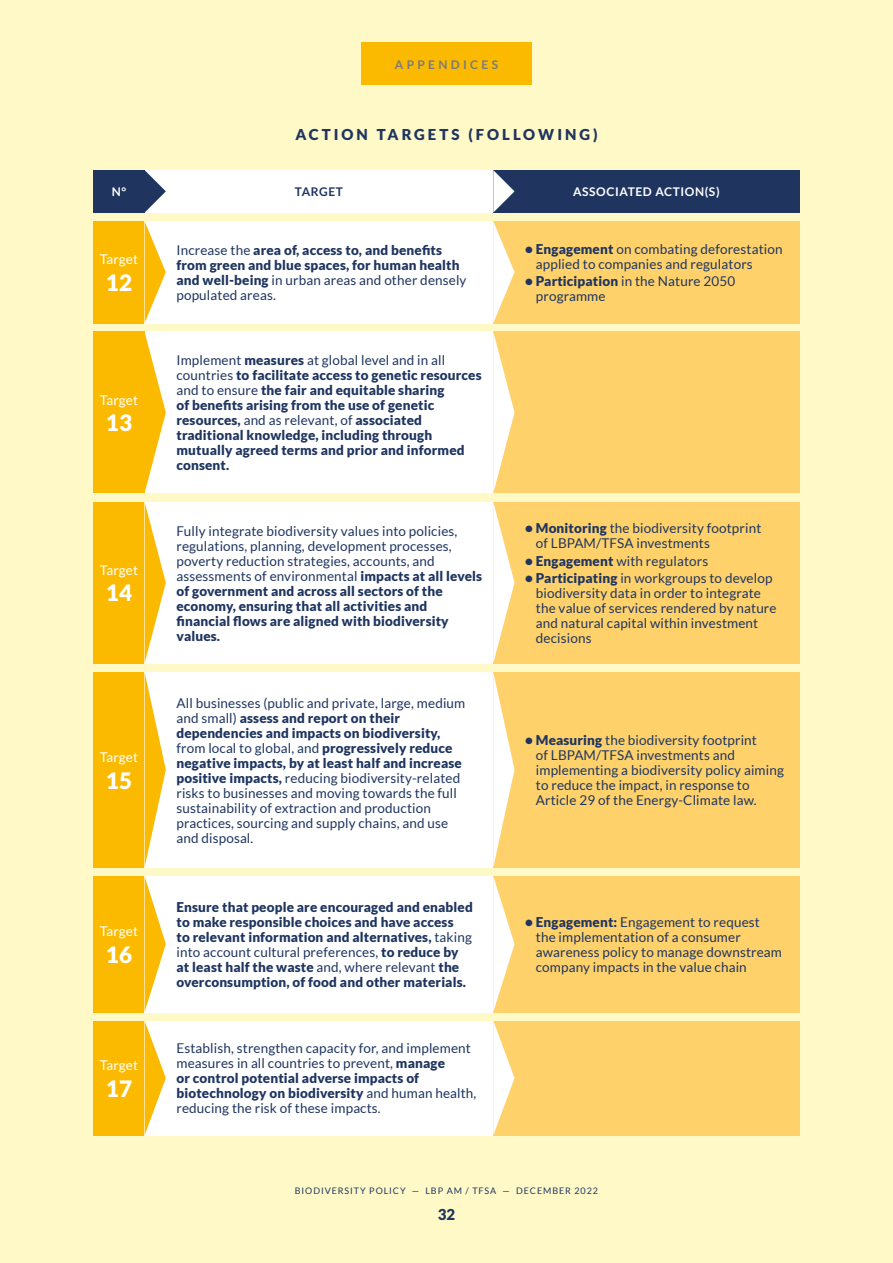
<style>
.page{position:relative;width:893px;height:1263px;background:#fff9c7}
.page>*{position:absolute;margin:0;border:0;box-sizing:border-box;transform-origin:0 0}
.t1{font:900 22.5px "Lato";letter-spacing:.01em;color:#fff}
.t2{font:900 15px "Lato";letter-spacing:.2em;color:#1f3560}
.t3{font:13.5px/15px "Lato";letter-spacing:.01em;color:#1f3560}
.t4{font:900 13.5px/15px "Lato";letter-spacing:.01em;color:#1f3560}
.t5{font:13.5px "Lato";letter-spacing:.01em;color:#fff}
.t6{font:700 12px "Lato";letter-spacing:.05em;color:#fff}
.t7{font:700 12px "Lato";letter-spacing:.275em;color:#7c7b7b}
.t8{font:700 12px "Lato";letter-spacing:.05em;color:#1f3560}
.t9{font:9px "Lato";letter-spacing:.1em;color:#1f3560}
.s1{font-weight:400}
.s2{font-weight:900}
</style>
<div class="page">
<div style="left:361px;top:43px;width:170px;height:42px;background:#fbba00"></div>
<div style="left:94px;top:221px;width:51px;height:102px;background:#fbba00"></div>
<div style="left:145px;top:221px;width:348px;height:102px;background:#fff"></div>
<div style="left:493px;top:221px;width:306px;height:102px;background:#fed16b"></div>
<svg style="left:493px;top:221px;width:21px;height:102px"></svg>
<svg style="left:145px;top:222px;width:21px;height:100px"></svg>
<div style="left:145px;top:332px;width:348px;height:161px;background:#fff"></div>
<div style="left:94px;top:332px;width:51px;height:161px;background:#fbba00"></div>
<div style="left:493px;top:332px;width:306px;height:161px;background:#fed16b"></div>
<svg style="left:493px;top:332px;width:21px;height:161px"></svg>
<svg style="left:145px;top:333px;width:21px;height:159px"></svg>
<div style="left:94px;top:672px;width:51px;height:195px;background:#fbba00"></div>
<div style="left:94px;top:876px;width:51px;height:136px;background:#fbba00"></div>
<div style="left:145px;top:876px;width:348px;height:136px;background:#fff"></div>
<div style="left:493px;top:876px;width:306px;height:136px;background:#fed16b"></div>
<div style="left:145px;top:672px;width:348px;height:195px;background:#fff"></div>
<div style="left:493px;top:672px;width:306px;height:195px;background:#fed16b"></div>
<svg style="left:493px;top:672px;width:21px;height:195px"></svg>
<svg style="left:493px;top:876px;width:21px;height:136px"></svg>
<svg style="left:145px;top:674px;width:21px;height:191px"></svg>
<svg style="left:145px;top:877px;width:21px;height:134px"></svg>
<div style="left:94px;top:502px;width:51px;height:161px;background:#fbba00"></div>
<div style="left:145px;top:502px;width:348px;height:161px;background:#fff"></div>
<div style="left:493px;top:502px;width:306px;height:161px;background:#fed16b"></div>
<svg style="left:493px;top:502px;width:21px;height:161px"></svg>
<svg style="left:145px;top:503px;width:21px;height:159px"></svg>
<div style="left:94px;top:1020px;width:51px;height:115px;background:#fbba00"></div>
<div style="left:145px;top:1020px;width:348px;height:115px;background:#fff"></div>
<div style="left:493px;top:1020px;width:306px;height:115px;background:#fed16b"></div>
<svg style="left:493px;top:1020px;width:21px;height:115px"></svg>
<svg style="left:145px;top:1020px;width:21px;height:114px"></svg>
<div style="left:145px;top:170px;width:348px;height:43px;background:#fff"></div>
<div style="left:94px;top:170px;width:51px;height:43px;background:#1f3560"></div>
<div style="left:493px;top:170px;width:306px;height:43px;background:#1f3560"></div>
<svg style="left:145px;top:170px;width:21px;height:42px"></svg>
<svg style="left:493px;top:170px;width:21px;height:43px"></svg>
<p class="t7" style="left:395px;top:57px;width:105px">APPENDICES</p>
<p class="t2" style="left:295px;top:125px;width:304px">ACTION TARGETS (FOLLOWING)</p>
<p class="t6" style="left:112px;top:185px;width:16px">N°</p>
<p class="t8" style="left:295px;top:185px;width:50px">TARGET</p>
<p class="t6" style="left:573px;top:185px;width:148px">ASSOCIATED ACTION(S)</p>
<p class="t5" style="left:100px;top:252px;width:40px">Target</p>
<h1 class="t1" style="left:106px;top:270px;width:28px">12</h1>
<p class="t5" style="left:100px;top:392px;width:40px">Target</p>
<h1 class="t1" style="left:106px;top:410px;width:28px">13</h1>
<p class="t5" style="left:100px;top:562px;width:40px">Target</p>
<h1 class="t1" style="left:106px;top:580px;width:28px">14</h1>
<p class="t5" style="left:100px;top:749px;width:40px">Target</p>
<h1 class="t1" style="left:106px;top:767px;width:28px">15</h1>
<p class="t5" style="left:100px;top:924px;width:40px">Target</p>
<h1 class="t1" style="left:106px;top:941px;width:28px">16</h1>
<p class="t5" style="left:100px;top:1058px;width:40px">Target</p>
<h1 class="t1" style="left:106px;top:1075px;width:28px">17</h1>
<p class="t4" style="left:176px;top:242px;width:292px"><span class="s1">Increase the</span> area of, access to, and benefits from green and blue spaces, for human health and well-being <span class="s1">in urban areas and other densely populated areas.</span></p>
<p class="t3" style="left:536px;top:242px;width:248px;text-indent:-11px"><span class="s2">• Engagement</span> on combating deforestation applied to companies and regulators</p>
<p class="t3" style="left:536px;top:274px;width:201px;text-indent:-11px"><span class="s2">• Participation</span> in the Nature 2050 programme</p>
<p class="t4" style="left:176px;top:353px;width:307px"><span class="s1">Implement</span> measures <span class="s1">at global level and in all countries</span> to facilitate access to genetic resources <span class="s1">and to ensure</span> the fair and equitable sharing<br>of benefits arising from the use of genetic resources, <span class="s1">and as relevant, of</span> associated traditional knowledge, including through mutually agreed terms and prior and informed consent.</p>
<p class="t3" style="left:176px;top:523px;width:307px">Fully integrate biodiversity values into policies, regulations, planning, development processes, poverty reduction strategies, accounts, and assessments of environmental <span class="s2">impacts at all levels of government and across all sectors of the economy, ensuring that all activities and financial flows are aligned with biodiversity values.</span></p>
<p class="t3" style="left:536px;top:521px;width:227px;text-indent:-11px"><span class="s2">• Monitoring</span> the biodiversity footprint of LBPAM/TFSA investments</p>
<p class="t3" style="left:525px;top:553px;width:185px"><span class="s2">• Engagement</span> with regulators</p>
<p class="t3" style="left:536px;top:570px;width:242px;text-indent:-11px"><span class="s2">• Participating</span> in workgroups to develop biodiversity data in order to integrate the value of services rendered by nature and natural capital within investment decisions</p>
<p class="t3" style="left:176px;top:695px;width:290px">All businesses (public and private, large, medium and small) <span class="s2">assess and report on their dependencies and impacts on biodiversity, </span>from local to global, and <span class="s2">progressively reduce negative impacts, by at least half and increase positive impacts,</span> reducing biodiversity-related risks to businesses and moving towards the full sustainability of extraction and production practices, sourcing and supply chains, and use and disposal.</p>
<p class="t4" style="left:176px;top:899px;width:298px">Ensure that people are encouraged and enabled to make responsible choices and have access<br>to relevant information and alternatives, <span class="s1">taking into account cultural preferences,</span> to reduce by at least half the waste <span class="s1">and, where relevant</span> the overconsumption, of food and other materials.</p>
<p class="t3" style="left:176px;top:1041px;width:301px">Establish, strengthen capacity for, and implement measures in all countries to prevent, <span class="s2">manage<br>or control potential adverse impacts of biotechnology on biodiversity</span> and human health, reducing the risk of these impacts.</p>
<p class="t3" style="left:536px;top:733px;width:250px;text-indent:-11px"><span class="s2">• Measuring</span> the biodiversity footprint<br>of LBPAM/TFSA investments and implementing a biodiversity policy aiming to reduce the impact, in response to Article 29 of the Energy-Climate law.</p>
<p class="t3" style="left:536px;top:914px;width:248px;text-indent:-11px"><span class="s2">• Engagement:</span> Engagement to request the implementation of a consumer awareness policy to manage downstream company impacts in the value chain</p>
<p class="t9" style="left:295px;top:1185px;width:305px">BIODIVERSITY POLICY — LBP AM / TFSA — DECEMBER 2022</p>
<p class="t2" style="left:438px;top:1205px;width:19px">32</p>
</div>
